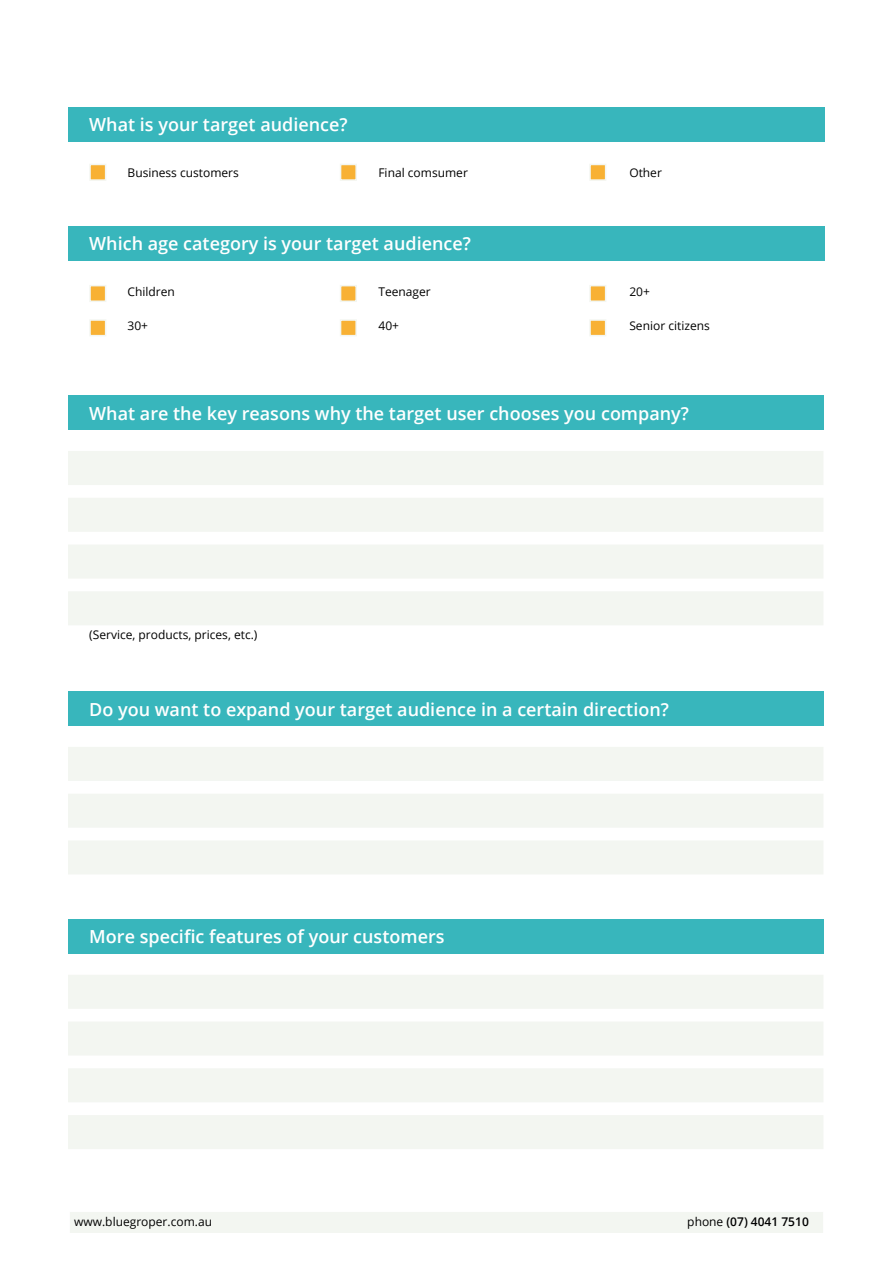
<style>
.page{position:relative;width:893px;height:1263px;background:#fff}
.page>*{position:absolute;margin:0;border:0;box-sizing:border-box;transform-origin:0 0}
.t1{font:600 18px "Open Sans";color:#fff}
.t2{font:12px "Open Sans";color:#000}
.t3{font:600 12px "Open Sans";color:#000}
.s1{font-weight:400}
</style>
<div class="page">
<div style="left:70px;top:1212px;width:753px;height:21px;background:#f3f6f1"></div>
<div style="left:68px;top:107px;width:757px;height:34px;background:#38b6bc"></div>
<div style="left:68px;top:226px;width:757px;height:34px;background:#38b6bc"></div>
<div style="left:68px;top:396px;width:755px;height:34px;background:#38b6bc"></div>
<svg style="left:68px;top:451px;width:755px;height:174px;fill:#f3f6f1"></svg>
<div style="left:68px;top:692px;width:755px;height:34px;background:#38b6bc"></div>
<svg style="left:68px;top:747px;width:755px;height:127px;fill:#f3f6f1"></svg>
<div style="left:68px;top:919px;width:755px;height:34px;background:#38b6bc"></div>
<svg style="left:68px;top:975px;width:755px;height:174px;fill:#f3f6f1"></svg>
<div style="left:89px;top:164px;width:17px;height:17px;background:#f8b134;border:2px solid #f3f6f1"></div>
<div style="left:340px;top:164px;width:17px;height:17px;background:#f8b134;border:2px solid #f3f6f1"></div>
<div style="left:589px;top:164px;width:17px;height:17px;background:#f8b134;border:2px solid #f3f6f1"></div>
<div style="left:89px;top:285px;width:17px;height:17px;background:#f8b134;border:2px solid #f3f6f1"></div>
<div style="left:340px;top:285px;width:17px;height:17px;background:#f8b134;border:2px solid #f3f6f1"></div>
<div style="left:589px;top:285px;width:17px;height:17px;background:#f8b134;border:2px solid #f3f6f1"></div>
<div style="left:89px;top:319px;width:17px;height:17px;background:#f8b134;border:2px solid #f3f6f1"></div>
<div style="left:340px;top:319px;width:17px;height:17px;background:#f8b134;border:2px solid #f3f6f1"></div>
<div style="left:589px;top:319px;width:17px;height:17px;background:#f8b134;border:2px solid #f3f6f1"></div>
<p class="t1" style="left:89px;top:112px;width:260px">What is your target audience?</p>
<p class="t2" style="left:128px;top:165px;width:113px">Business customers</p>
<p class="t2" style="left:378px;top:165px;width:91px">Final comsumer</p>
<p class="t2" style="left:629px;top:165px;width:34px">Other</p>
<p class="t1" style="left:89px;top:231px;width:383px">Which age category is your target audience?</p>
<p class="t2" style="left:128px;top:283px;width:49px">Children</p>
<p class="t2" style="left:378px;top:283px;width:54px">Teenager</p>
<p class="t2" style="left:629px;top:283px;width:22px">20+</p>
<p class="t2" style="left:128px;top:318px;width:22px">30+</p>
<p class="t2" style="left:378px;top:318px;width:22px">40+</p>
<p class="t2" style="left:629px;top:318px;width:82px">Senior citizens</p>
<p class="t1" style="left:89px;top:401px;width:601px">What are the key reasons why the target user chooses you company?</p>
<p class="t2" style="left:89px;top:626px;width:170px">(Service, products, prices, etc.)</p>
<p class="t1" style="left:89px;top:697px;width:581px">Do you want to expand your target audience in a certain direction?</p>
<p class="t1" style="left:89px;top:924px;width:357px">More specific features of your customers</p>
<p class="t2" style="left:74px;top:1214px;width:139px">www.bluegroper.com.au</p>
<p class="t3" style="left:687px;top:1214px;width:123px"><span class="s1">phone</span> (07) 4041 7510</p>
</div>
